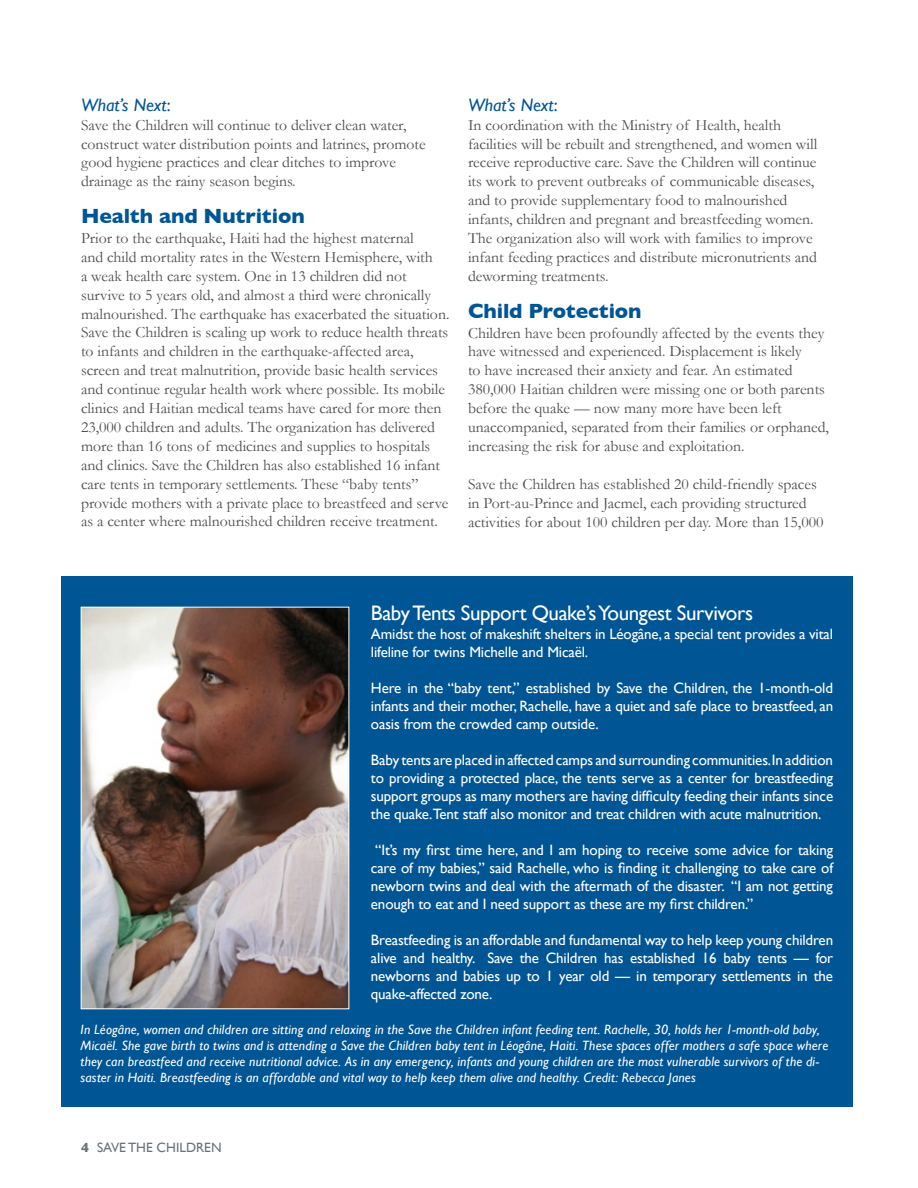
<style>
.page{position:relative;width:918px;height:1188px;background:#fff}
.page>*{position:absolute;margin:0;border:0;box-sizing:border-box;transform-origin:0 0}
.t1{font:21px "Gill Sans";letter-spacing:-.02em;color:#fff}
.t2{font:700 21px "Gill Sans";letter-spacing:-.005em;color:#005595}
.t3{font:italic 18px "Gill Sans";color:#005595}
.t4{font:15.75px/18.9px "Garamond";color:#4d4d4f}
.t5{font:15px/18px "Gill Sans";letter-spacing:-.01em;color:#fff;text-align:justify}
.t6{font:italic 13.5px/16.2px "Gill Sans";letter-spacing:.01em;color:#fff}
.t7{font:13.5px "Gill Sans";color:#6a737b}
.s1{font-style:normal}
.s2{font-weight:700}
</style>
<div class="page">
<div style="left:61px;top:576px;width:792px;height:531px;background:#005595"></div>
<img style="left:83px;top:609px;width:264px;height:398px">
<div style="left:81px;top:607px;width:268px;height:402px;border:1px solid #fff"></div>
<p class="t3" style="left:81px;top:94px;width:91px">What’s Next<span class="s1">:</span></p>
<p class="t4" style="left:81px;top:115px;width:346px">Save the Children will continue to deliver clean water, construct water distribution points and latrines, promote good hygiene practices and clear ditches to improve drainage as the rainy season begins.</p>
<h1 class="t2" style="left:81px;top:204px;width:225px">Health and Nutrition</h1>
<p class="t4" style="left:81px;top:228px;width:370px">Prior to the earthquake, Haiti had the highest maternal<br>and child mortality rates in the Western Hemisphere, with<br>a weak health care system. One in 13 children did not survive to 5 years old, and almost a third were chronically malnourished. The earthquake has exacerbated the situation.<br>Save the Children is scaling up work to reduce health threats to infants and children in the earthquake-affected area, screen and treat malnutrition, provide basic health services and continue regular health work where possible. Its mobile clinics and Haitian medical teams have cared for more then 23,000 children and adults. The organization has delivered more than 16 tons of medicines and supplies to hospitals and clinics. Save the Children has also established 16 infant care tents in temporary settlements. These “baby tents” provide mothers with a private place to breastfeed and serve as a center where malnourished children receive treatment.</p>
<p class="t3" style="left:468px;top:94px;width:91px">What’s Next<span class="s1">:</span></p>
<p class="t4" style="left:468px;top:115px;width:351px">In coordination with the Ministry of Health, health facilities will be rebuilt and strengthened, and women will receive reproductive care. Save the Children will continue its work to prevent outbreaks of communicable diseases, and to provide supplementary food to malnourished infants, children and pregnant and breastfeeding women.<br>The organization also will work with families to improve infant feeding practices and distribute micronutrients and deworming treatments.</p>
<h1 class="t2" style="left:468px;top:298px;width:175px">Child Protection</h1>
<p class="t4" style="left:468px;top:323px;width:363px">Children have been profoundly affected by the events they have witnessed and experienced. Displacement is likely<br>to have increased their anxiety and fear. An estimated 380,000 Haitian children were missing one or both parents before the quake — now many more have been left unaccompanied, separated from their families or orphaned, increasing the risk for abuse and exploitation.</p>
<p class="t4" style="left:468px;top:474px;width:357px">Save the Children has established 20 child-friendly spaces in Port-au-Prince and Jacmel, each providing structured activities for about 100 children per day. More than 15,000</p>
<h1 class="t1" style="left:371px;top:600px;width:384px">Baby Tents Support Quake’s Youngest Survivors</h1>
<p class="t5" style="left:371px;top:625px;width:464px">Amidst the host of makeshift shelters in Léogâne, a special tent provides a vital lifeline for twins Michelle and Micaël.</p>
<p class="t5" style="left:371px;top:679px;width:464px">Here in the “baby tent,” established by Save the Children, the 1-month-old infants and their mother, Rachelle, have a quiet and safe place to breastfeed, an oasis from the crowded camp outside.</p>
<p class="t5" style="left:371px;top:751px;width:464px">Baby tents are placed in affected camps and surrounding communities.In addition to providing a protected place, the tents serve as a center for breastfeeding support groups as many mothers are having difficulty feeding their infants since the quake.Tent staff also monitor and treat children with acute malnutrition.</p>
<p class="t5" style="left:371px;top:841px;width:464px">“It’s my first time here, and I am hoping to receive some advice for taking care of my babies,” said Rachelle, who is finding it challenging to take care of newborn twins and deal with the aftermath of the disaster. “I am not getting enough to eat and I need support as these are my first children.”</p>
<p class="t5" style="left:371px;top:931px;width:464px">Breastfeeding is an affordable and fundamental way to help keep young children alive and healthy. Save the Children has established 16 baby tents — for newborns and babies up to 1 year old — in temporary settlements in the quake-affected zone.</p>
<p class="t6" style="left:81px;top:1021px;width:749px">In Léogâne, women and children are sitting and relaxing in the Save the Children infant feeding tent. Rachelle, 30, holds her 1-month-old baby, Micaël. She gave birth to twins and is attending a Save the Children baby tent in Léogâne, Haiti. These spaces offer mothers a safe space where they can breastfeed and receive nutritional advice. As in any emergency, infants and young children are the most vulnerable survivors of the di&shy;saster in Haiti. Breastfeeding is an affordable and vital way to help keep them alive and healthy. Credit: Rebecca Janes</p>
<p class="t7" style="left:81px;top:1140px;width:142px"><span class="s2">4</span> SAVE THE CHILDREN</p>
</div>
